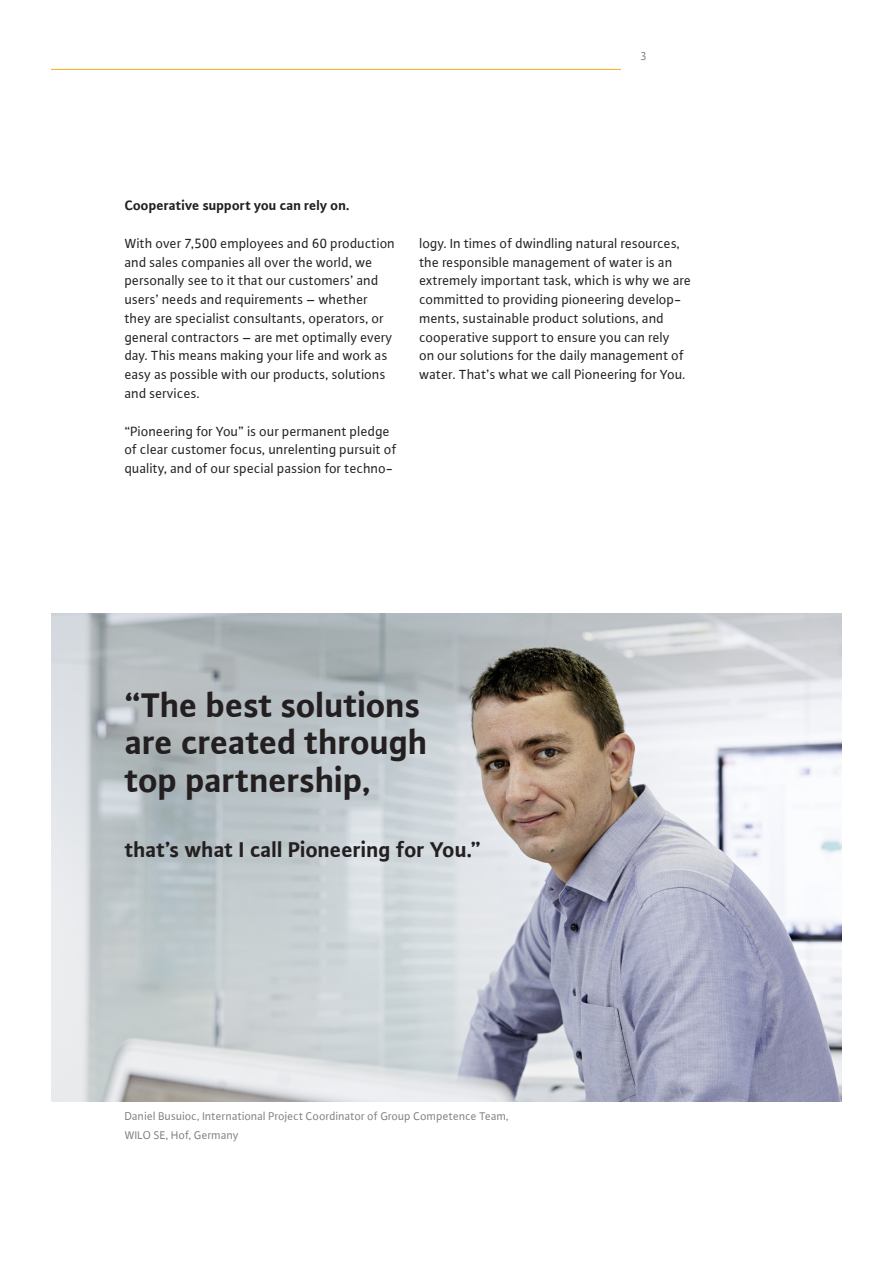
<style>
.page{position:relative;width:893px;height:1263px;background:#fff}
.page>*{position:absolute;margin:0;border:0;box-sizing:border-box;transform-origin:0 0}
.t1{font:700 36px/37.5px "WILO Plus Global";letter-spacing:-.005em;color:#231f20}
.t2{font:700 22.5px "WILO Plus Global";letter-spacing:-.005em;color:#231f20}
.t3{font:14.25px/18.8px "WILO Plus Global";color:#231f20}
.t4{font:700 14.25px "WILO Plus Global";color:#231f20}
.t5{font:12px/18.8px "WILO Plus Global";color:#808285}
</style>
<div class="page">
<hr style="left:51px;top:69px;width:570px;height:1px;background:#faaf18">
<img style="left:51px;top:614px;width:791px;height:487px">
<p class="t5" style="left:640px;top:47px;width:8px">3</p>
<p class="t4" style="left:125px;top:197px;width:226px">Cooperative support you can rely on.</p>
<p class="t3" style="left:125px;top:234px;width:272px">With over 7,500 employees and 60 production and sales companies all over the world, we personally see to it that our customers’ and users’ needs and requirements – whether they are specialist consultants, operators, or general contractors – are met optimally every day. This means making your life and work as easy as possible with our products, solutions and services.</p>
<p class="t3" style="left:125px;top:421px;width:273px">“Pioneering for You” is our permanent pledge of clear customer focus, unrelenting pursuit of quality, and of our special passion for techno-</p>
<p class="t3" style="left:419px;top:234px;width:273px">logy. In times of dwindling natural resources, the responsible management of water is an extremely important task, which is why we are committed to providing pioneering develop&shy;ments, sustainable product solutions, and cooperative support to ensure you can rely<br>on our solutions for the daily management of water. That’s what we call Pioneering for You.</p>
<h1 class="t1" style="left:125px;top:685px;width:304px">“The best solutions are created through top partnership,</h1>
<h2 class="t2" style="left:125px;top:836px;width:358px">that’s what I call Pioneering for You.”</h2>
<p class="t5" style="left:125px;top:1106px;width:386px">Daniel Busuioc, International Project Coordinator of Group Competence Team,<br>WILO SE, Hof, Germany</p>
</div>
